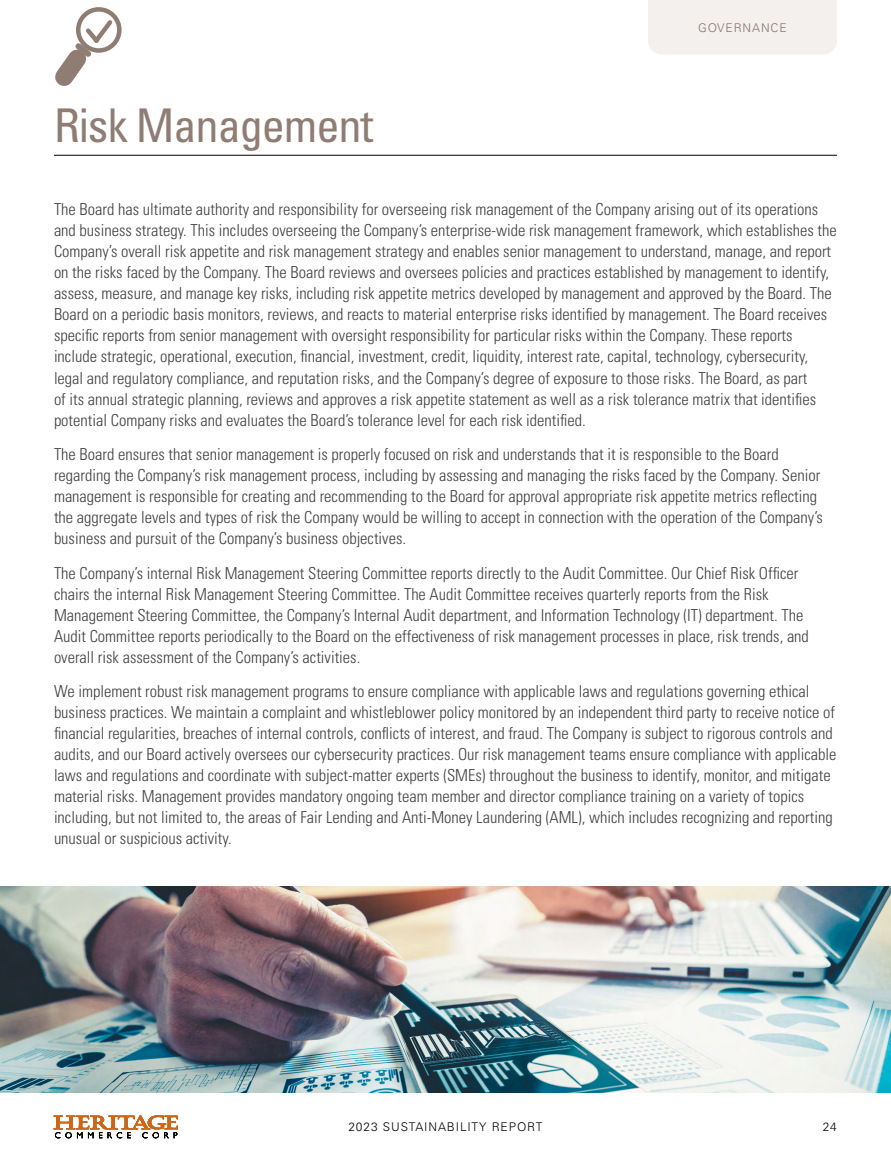
<style>
.page{position:relative;width:891px;height:1161px;background:#fff}
.page>*{position:absolute;margin:0;border:0;box-sizing:border-box;transform-origin:0 0}
.t1{font:condensed 46.5px "Univers LT Std";letter-spacing:-.025em;color:#8f7d74}
.t2{font:300 condensed 16.5px/21px "Univers LT Std";color:#414042}
.t3{font:300 12px "Univers LT Std";letter-spacing:.075em;color:#000}
.t4{font:300 12px "Univers LT Std";letter-spacing:.075em;color:#84736a}
</style>
<div class="page">
<div style="left:648px;top:0;width:189px;height:54px;background:#f3f0ee"></div>
<hr style="left:54px;top:155px;width:783px;height:1px;background:#000">
<img style="left:0;top:886px;width:891px;height:206px">
<div style="left:76px;top:7px;width:46px;height:46px;border:4px solid #8f7d74;border-radius:50%"></div>
<svg style="left:55px;top:16px;width:61px;height:70px"></svg>
<svg style="left:54px;top:1116px;width:124px;height:22px"></svg>
<h1 class="t1" style="left:54px;top:96px;width:321px">Risk Management</h1>
<p class="t4" style="left:698px;top:21px;width:90px">GOVERNANCE</p>
<p class="t2" style="left:54px;top:199px;width:784px">The Board has ultimate authority and responsibility for overseeing risk management of the Company arising out of its operations and business strategy. This includes overseeing the Company’s enterprise-wide risk management framework, which establishes the Company’s overall risk appetite and risk management strategy and enables senior management to understand, manage, and report on the risks faced by the Company. The Board reviews and oversees policies and practices established by management to identify, assess, measure, and manage key risks, including risk appetite metrics developed by management and approved by the Board. The Board on a periodic basis monitors, reviews, and reacts to material enterprise risks identified by management. The Board receives specific reports from senior management with oversight responsibility for particular risks within the Company. These reports include strategic, operational, execution, financial, investment, credit, liquidity, interest rate, capital, technology, cybersecurity, legal and regulatory compliance, and reputation risks, and the Company’s degree of exposure to those risks. The Board, as part<br>of its annual strategic planning, reviews and approves a risk appetite statement as well as a risk tolerance matrix that identifies potential Company risks and evaluates the Board’s tolerance level for each risk identified.</p>
<p class="t2" style="left:54px;top:444px;width:770px">The Board ensures that senior management is properly focused on risk and understands that it is responsible to the Board regarding the Company’s risk management process, including by assessing and managing the risks faced by the Company. Senior management is responsible for creating and recommending to the Board for approval appropriate risk appetite metrics reflecting the aggregate levels and types of risk the Company would be willing to accept in connection with the operation of the Company’s business and pursuit of the Company’s business objectives.</p>
<p class="t2" style="left:54px;top:562px;width:756px">The Company’s internal Risk Management Steering Committee reports directly to the Audit Committee. Our Chief Risk Officer chairs the internal Risk Management Steering Committee. The Audit Committee receives quarterly reports from the Risk Management Steering Committee, the Company’s Internal Audit department, and Information Technology (IT) department. The Audit Committee reports periodically to the Board on the effectiveness of risk management processes in place, risk trends, and overall risk assessment of the Company’s activities.</p>
<p class="t2" style="left:54px;top:681px;width:784px">We implement robust risk management programs to ensure compliance with applicable laws and regulations governing ethical business practices. We maintain a complaint and whistleblower policy monitored by an independent third party to receive notice of financial regularities, breaches of internal controls, conflicts of interest, and fraud. The Company is subject to rigorous controls and audits, and our Board actively oversees our cybersecurity practices. Our risk management teams ensure compliance with applicable laws and regulations and coordinate with subject-matter experts (SMEs) throughout the business to identify, monitor, and mitigate material risks. Management provides mandatory ongoing team member and director compliance training on a variety of topics including, but not limited to, the areas of Fair Lending and Anti-Money Laundering (AML), which includes recognizing and reporting unusual or suspicious activity.</p>
<p class="t3" style="left:348px;top:1119px;width:196px">2023 SUSTAINABILITY REPORT</p>
<p class="t3" style="left:823px;top:1119px;width:16px">24</p>
</div>
